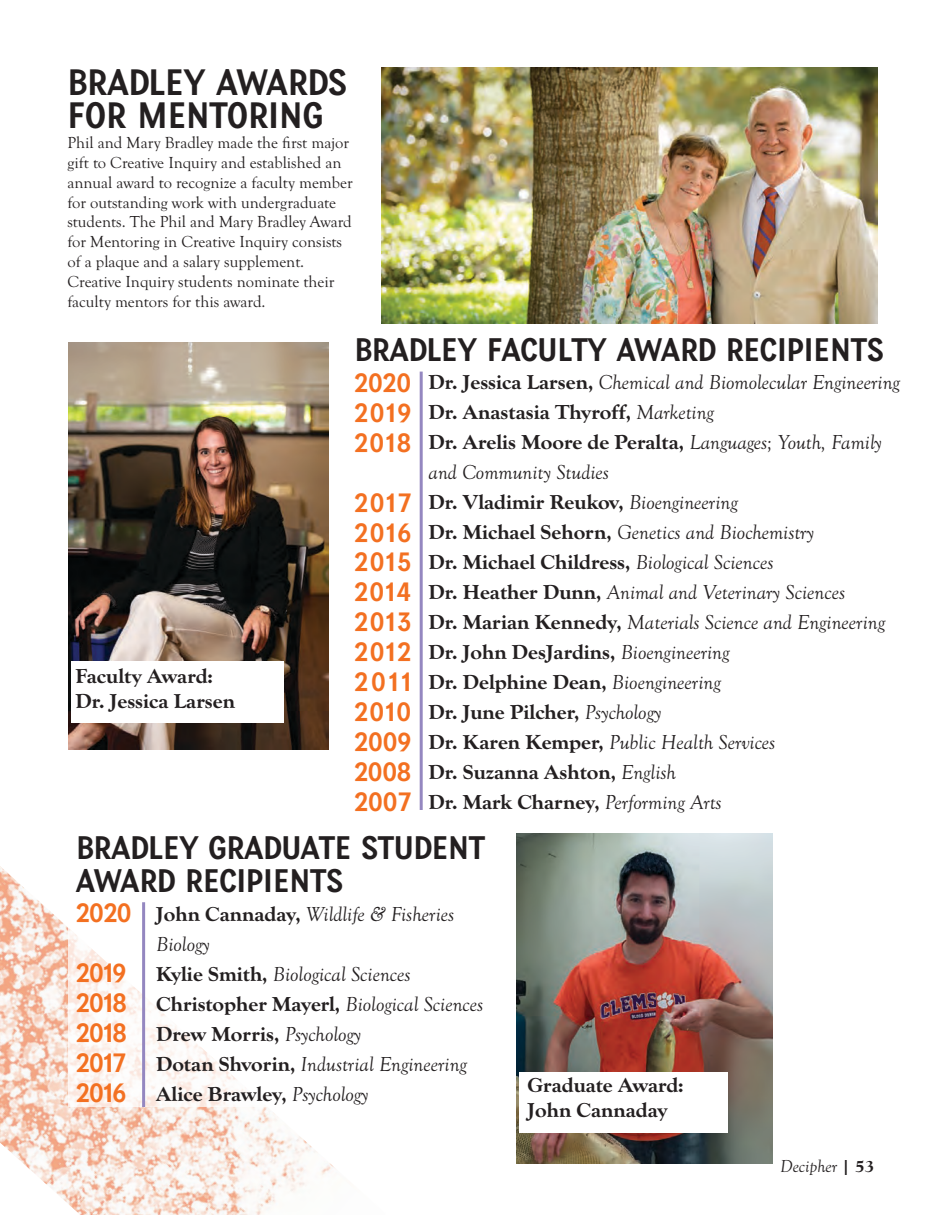
<style>
.page{position:relative;width:945px;height:1215px;background:#fff}
.page>*{position:absolute;margin:0;border:0;box-sizing:border-box;transform-origin:0 0}
.t1{font:27px/33px "Petite France";color:#231f20}
.t2{font:24px/33px "Petite France";color:#231f20}
.t3{font:italic 21px/30px "Goudy Old Sty TOT";color:#231f20}
.t4{font:700 expanded 21px "Goudy Old Sty TOT";color:#231f20}
.t5{font:19.5px "Petite France";letter-spacing:.065em;color:#f37021}
.t6{font:italic 18px "Goudy Old Sty TOT";color:#231f20}
.Body_Text{font:16.5px/19.8px "Goudy Old Sty TOT";color:#231f20}
.s1{font-weight:700;font-style:normal;font-stretch:expanded}
.s2{font-weight:400;font-style:italic;font-stretch:normal}
</style>
<div class="page">
<img style="left:0;top:866px;width:335px;height:349px">
<img style="left:68px;top:342px;width:261px;height:408px">
<img style="left:517px;top:834px;width:256px;height:330px">
<div style="left:519px;top:1072px;width:209px;height:61px;background:#fff"></div>
<div style="left:68px;top:824px;width:433px;height:283px;background:#fff"></div>
<div style="left:71px;top:662px;width:213px;height:61px;background:#fff"></div>
<hr style="left:420px;top:372px;width:3px;height:438px;background:#9487c0">
<hr style="left:142px;top:902px;width:3px;height:205px;background:#9487c0">
<img style="left:381px;top:68px;width:497px;height:256px">
<p class="t1" style="left:68px;top:68px;width:260px">BRADLEY AWARDS<br>FOR M ENTORING</p>
<p class="Body_Text" style="left:68px;top:133px;width:287px">Phil and Mary Bradley made the first major gift to Creative Inquiry and established an annual award to recognize a faculty member for outstanding work with undergraduate students. The Phil and Mary Bradley Award for Mentoring in Creative Inquiry consists of a plaque and a salary supplement.<br>Creative Inquiry students nominate their faculty mentors for this award.</p>
<p class="t2" style="left:354px;top:335px;width:185px">BRAD LEY FACULTY</p>
<p class="t2" style="left:617px;top:335px;width:266px">AWARD RECIPIENTS</p>
<p class="t5" style="left:354px;top:367px;width:58px">2020</p>
<p class="t5" style="left:354px;top:397px;width:58px">2019</p>
<p class="t5" style="left:354px;top:427px;width:58px">2018</p>
<p class="t3" style="left:429px;top:367px;width:473px"><span class="s1">Dr. Jessica Larsen,</span> Chemical and Biomolecular Engineering</p>
<p class="t4" style="left:429px;top:400px;width:287px">Dr. Anastasia Thyroff, <span class="s2">Marketing</span></p>
<p class="t3" style="left:429px;top:428px;width:455px"><span class="s1">Dr. Arelis Moore de Peralta,</span> Languages; Youth, Family and Community Studies</p>
<p class="t4" style="left:429px;top:490px;width:311px">Dr. Vladimir Reukov, <span class="s2">Bioengineering</span></p>
<p class="t3" style="left:429px;top:518px;width:387px"><span class="s1">Dr. Michael Sehorn,</span> Genetics and Biochemistry</p>
<p class="t4" style="left:429px;top:550px;width:346px">Dr. Michael Childress, <span class="s2">Biological Sciences</span></p>
<p class="t3" style="left:429px;top:578px;width:418px"><span class="s1">Dr. Heather Dunn,</span> Animal and Veterinary Sciences</p>
<p class="t3" style="left:429px;top:608px;width:458px"><span class="s1">Dr. Marian Kennedy,</span> Materials Science and Engineering</p>
<p class="t4" style="left:429px;top:640px;width:303px">Dr. John DesJardins, <span class="s2">Bioengineering</span></p>
<p class="t4" style="left:429px;top:671px;width:294px">Dr. Delphine Dean, <span class="s2">Bioengineering</span></p>
<p class="t4" style="left:429px;top:701px;width:234px">Dr. June Pilcher, <span class="s2">Psychology</span></p>
<p class="t3" style="left:429px;top:728px;width:348px"><span class="s1">Dr. Karen Kemper,</span> Public Health Services</p>
<p class="t4" style="left:429px;top:761px;width:249px">Dr. Suzanna Ashton, <span class="s2">English</span></p>
<p class="t4" style="left:429px;top:791px;width:295px">Dr. Mark Charney, <span class="s2">Performing Arts</span></p>
<p class="t5" style="left:354px;top:487px;width:58px">2017</p>
<p class="t5" style="left:354px;top:517px;width:58px">2016</p>
<p class="t5" style="left:354px;top:547px;width:58px">2015</p>
<p class="t5" style="left:354px;top:577px;width:58px">2014</p>
<p class="t5" style="left:354px;top:607px;width:58px">2013</p>
<p class="t5" style="left:354px;top:637px;width:58px">2012</p>
<p class="t5" style="left:354px;top:667px;width:58px">2011</p>
<p class="t5" style="left:354px;top:697px;width:58px">2010</p>
<p class="t5" style="left:354px;top:727px;width:58px">2009</p>
<p class="t5" style="left:354px;top:757px;width:58px">2008</p>
<p class="t5" style="left:354px;top:787px;width:58px">2007</p>
<p class="t2" style="left:76px;top:832px;width:410px">BRADLEY GRADUATE STUDENT<br>AWARD RECIPIENTS</p>
<p class="t5" style="left:76px;top:898px;width:57px">2020</p>
<p class="t4" style="left:76px;top:664px;width:139px">Faculty Award:</p>
<p class="t4" style="left:76px;top:689px;width:161px">Dr. Jessica Larsen</p>
<p class="t3" style="left:156px;top:899px;width:300px"><span class="s1">John Cannaday,</span> Wildlife &amp; Fisheries<br>Biology</p>
<p class="t3" style="left:156px;top:959px;width:256px"><span class="s1">Kylie Smith,</span> Biological Sciences</p>
<p class="t4" style="left:156px;top:992px;width:329px">Christopher Mayerl, <span class="s2">Biological Sciences</span></p>
<p class="t4" style="left:156px;top:1022px;width:207px">Drew Morris, <span class="s2">Psychology</span></p>
<p class="t3" style="left:156px;top:1049px;width:312px"><span class="s1">Dotan Shvorin,</span> Industrial Engineering</p>
<p class="t4" style="left:156px;top:1082px;width:214px">Alice Brawley, <span class="s2">Psychology</span></p>
<p class="t5" style="left:76px;top:958px;width:51px">2019</p>
<p class="t5" style="left:76px;top:988px;width:52px">2018</p>
<p class="t5" style="left:76px;top:1018px;width:52px">2018</p>
<p class="t5" style="left:76px;top:1048px;width:51px">2017</p>
<p class="t5" style="left:76px;top:1078px;width:51px">2016</p>
<p class="t4" style="left:528px;top:1073px;width:158px">Graduate Award:</p>
<p class="t4" style="left:528px;top:1098px;width:142px">John Cannaday</p>
<p class="t6" style="left:780px;top:1156px;width:96px">Decipher <span class="s1">| 53</span></p>
</div>
